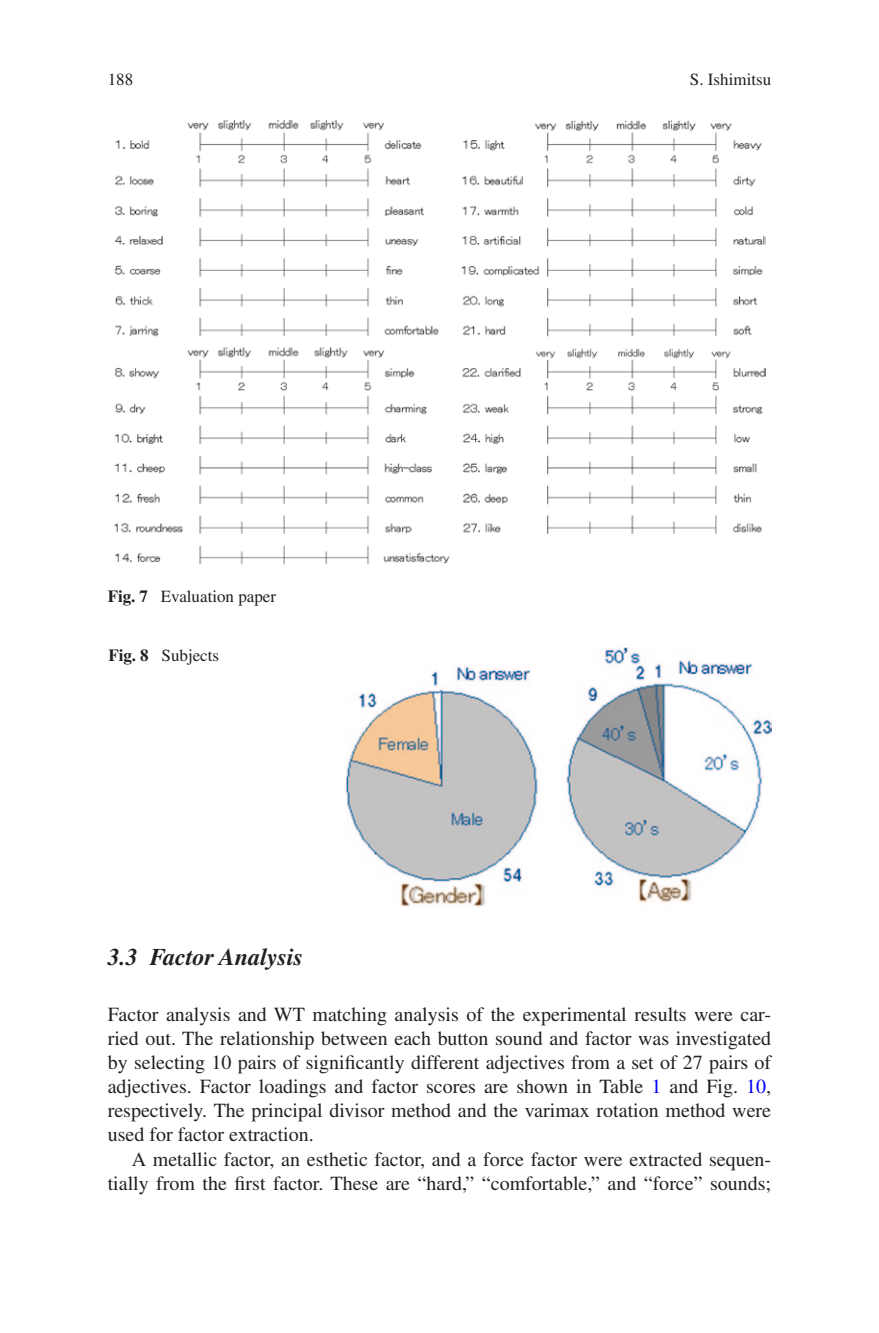
<style>
.page{position:relative;width:879px;height:1333px;background:#fff}
.page>*{position:absolute;margin:0;border:0;box-sizing:border-box;transform-origin:0 0}
.t1{font:italic 700 24px "Times";color:#231f20}
.t2{font:20px/24px "Times";color:#231f20;text-align:justify}
.t3{font:17px "Times";color:#231f20}
.s1{font-weight:700}
.s2{color:#00f}
</style>
<div class="page">
<img style="left:114px;top:119px;width:651px;height:446px">
<img style="left:346px;top:647px;width:426px;height:259px">
<p class="t3" style="left:108px;top:70px;width:27px">188</p>
<p class="t3" style="left:690px;top:70px;width:83px">S. Ishimitsu</p>
<p class="t3" style="left:108px;top:587px;width:170px"><span class="s1">Fig. 7</span> Evaluation paper</p>
<p class="t3" style="left:108px;top:645px;width:112px"><span class="s1">Fig. 8</span> Subjects</p>
<p class="t1" style="left:108px;top:943px;width:197px">3.3 Factor Analysis</p>
<p class="t2" style="left:108px;top:1002px;width:665px">Factor analysis and WT matching analysis of the experimental results were car&shy;ried out. The relationship between each button sound and factor was investigated by selecting 10 pairs of significantly different adjectives from a set of 27 pairs of adjectives. Factor loadings and factor scores are shown in Table <span class="s2">1</span> and Fig. <span class="s2">10</span>, respectively. The principal divisor method and the varimax rotation method were used for factor extraction.</p>
<p class="t2" style="left:108px;top:1146px;width:665px;text-align:right">A metallic factor, an esthetic factor, and a force factor were extracted sequen&shy;tially from the first factor. These are “hard,” “comfortable,” and “force” sounds;</p>
</div>
